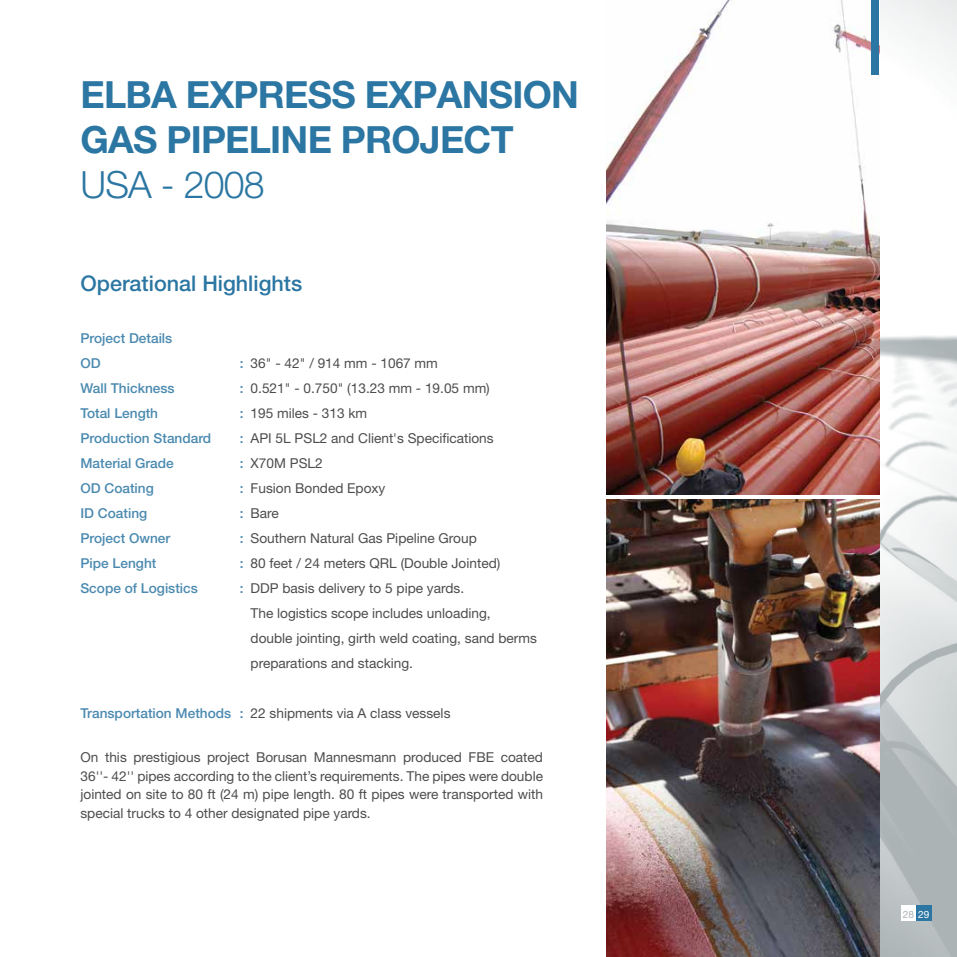
<style>
.page{position:relative;width:957px;height:957px;background:#fff}
.page>*{position:absolute;margin:0;border:0;box-sizing:border-box;transform-origin:0 0}
.t1{font:700 37.5px/45px "Helvetica Neue LT Pro";letter-spacing:-.02em;color:#2b76a2}
.t2{font:300 37.5px "Helvetica Neue LT Pro";letter-spacing:-.02em;color:#2b76a2}
.t3{font:500 21.5px "Helvetica Neue LT Pro";color:#2b76a2}
.t4{font:13.62px/25px "Helvetica Neue LT Pro";color:#4d4d4f}
.t5{font:500 13.62px/25px "Helvetica Neue LT Pro";color:#4b8ab0}
.t6{font:10.12px "Helvetica Neue LT Pro";color:#abb3b5}
.s1{font-weight:500;color:#4b8ab0}
.s2{color:#fff}
</style>
<div class="page">
<img style="left:879px;top:0;width:78px;height:957px">
<div style="left:901px;top:905px;width:15px;height:16px;background:#fff"></div>
<div style="left:916px;top:905px;width:15px;height:16px;background:#2b76a2"></div>
<img style="left:606px;top:500px;width:273px;height:457px">
<img style="left:606px;top:0;width:273px;height:494px">
<div style="left:871px;top:0;width:8px;height:74px;background:#2b76a2"></div>
<h1 class="t1" style="left:80px;top:71px;width:500px">ELBA EXPRESS EXPANSION<br>GAS PIPELINE PROJECT</h1>
<h1 class="t2" style="left:80px;top:161px;width:186px">USA - 2008</h1>
<h2 class="t3" style="left:80px;top:270px;width:223px">Operational Highlights</h2>
<p class="t5" style="left:80px;top:325px;width:93px">Project Details<br>OD</p>
<p class="t4" style="left:240px;top:350px;width:199px"><span class="s1">:</span> 36" - 42" / 914 mm - 1067 mm</p>
<p class="t5" style="left:80px;top:375px;width:96px">Wall Thickness</p>
<p class="t4" style="left:240px;top:375px;width:251px"><span class="s1">:</span> 0.521" - 0.750" (13.23 mm - 19.05 mm)</p>
<p class="t5" style="left:80px;top:400px;width:79px">Total Length</p>
<p class="t4" style="left:240px;top:400px;width:129px"><span class="s1">:</span> 195 miles - 313 km</p>
<p class="t5" style="left:80px;top:425px;width:132px">Production Standard</p>
<p class="t4" style="left:240px;top:425px;width:255px"><span class="s1">:</span> API 5L PSL2 and Client's Specifications</p>
<p class="t5" style="left:80px;top:450px;width:95px">Material Grade</p>
<p class="t4" style="left:240px;top:450px;width:84px"><span class="s1">:</span> X70M PSL2</p>
<p class="t5" style="left:80px;top:475px;width:75px">OD Coating</p>
<p class="t4" style="left:240px;top:475px;width:147px"><span class="s1">:</span> Fusion Bonded Epoxy</p>
<p class="t5" style="left:80px;top:500px;width:68px">ID Coating</p>
<p class="t4" style="left:240px;top:500px;width:40px"><span class="s1">:</span> Bare</p>
<p class="t5" style="left:80px;top:525px;width:91px">Project Owner</p>
<p class="t4" style="left:240px;top:525px;width:238px"><span class="s1">:</span> Southern Natural Gas Pipeline Group</p>
<p class="t5" style="left:80px;top:550px;width:77px">Pipe Lenght</p>
<p class="t4" style="left:240px;top:550px;width:262px"><span class="s1">:</span> 80 feet / 24 meters QRL (Double Jointed)</p>
<p class="t5" style="left:80px;top:575px;width:119px">Scope of Logistics</p>
<p class="t4" style="left:251px;top:575px;width:288px;text-indent:-11px"><span class="s1">:</span> DDP basis delivery to 5 pipe yards.<br>The logistics scope includes unloading,<br>double jointing, girth weld coating, sand berms preparations and stacking.</p>
<p class="t4" style="left:80px;top:700px;width:371px"><span class="s1">Transportation Methods :</span> 22 shipments via A class vessels</p>
<p class="t4" style="left:80px;top:747px;width:464px;line-height:18.8px;text-align:justify">On this prestigious project Borusan Mannesmann produced FBE coated 36''- 42'' pipes according to the client’s requirements. The pipes were double jointed on site to 80 ft (24 m) pipe length. 80 ft pipes were transported with special trucks to 4 other designated pipe yards.</p>
<p class="t6" style="left:903px;top:908px;width:28px">28 <span class="s2">29</span></p>
</div>
